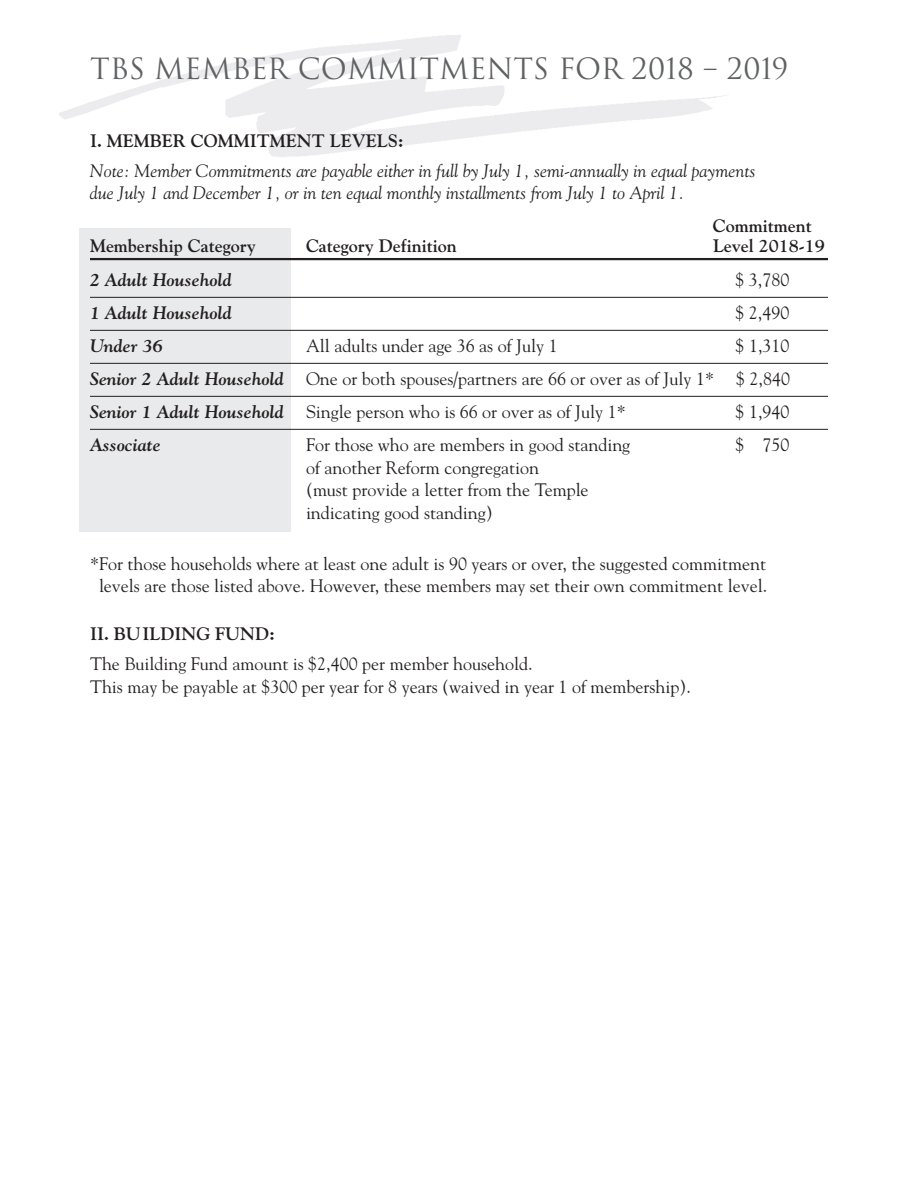
<style>
.page{position:relative;width:918px;height:1188px;background:#fff}
.page>*{position:absolute;margin:0;border:0;box-sizing:border-box;transform-origin:0 0}
.t1{font:28.5px "Trajan Pro 3";color:#5f6162}
.t2{font:18px/22.5px "Goudy";color:#231f20}
.t3{font:italic 18px/22.5px "Goudy";color:#231f20}
.t4{font:700 18px "Goudy";color:#231f20}
.t5{font:italic 700 18px "Goudy";color:#231f20}
.s1{font-weight:700;font-style:italic}
</style>
<div class="page">
<div style="left:80px;top:229px;width:211px;height:303px;background:#e9eaeb"></div>
<hr style="left:90px;top:258px;width:738px;height:2px;background:#231f20">
<hr style="left:90px;top:297px;width:738px;height:1px;background:#231f20">
<hr style="left:90px;top:330px;width:738px;height:1px;background:#231f20">
<hr style="left:90px;top:363px;width:738px;height:1px;background:#231f20">
<hr style="left:90px;top:396px;width:738px;height:1px;background:#231f20">
<hr style="left:90px;top:429px;width:738px;height:1px;background:#231f20">
<h1 class="t1" style="left:90px;top:58px;width:700px">TBS MEMBER COMMITMENTS FOR 2018 – 2019</h1>
<p class="t4" style="left:90px;top:130px;width:315px">I. MEMBER COMMITMENT LEVELS:</p>
<p class="t3" style="left:90px;top:160px;width:667px">Note: Member Commitments are payable either in full by July 1, semi-annually in equal payments due July 1 and December 1, or in ten equal monthly installments from July 1 to April 1.</p>
<p class="t4" style="left:713px;top:216px;width:100px">Commitment</p>
<p class="t4" style="left:90px;top:235px;width:167px">Membership Category</p>
<p class="t4" style="left:306px;top:235px;width:152px">Category Definition</p>
<p class="t4" style="left:713px;top:235px;width:113px">Level 2018-19</p>
<p class="t5" style="left:90px;top:270px;width:143px">2 Adult Household</p>
<p class="t2" style="left:735px;top:269px;width:55px">$ 3,780</p>
<p class="t5" style="left:90px;top:303px;width:143px">1 Adult Household</p>
<p class="t2" style="left:735px;top:302px;width:55px">$ 2,490</p>
<p class="t5" style="left:90px;top:336px;width:74px">Under 36</p>
<p class="t2" style="left:306px;top:335px;width:253px">All adults under age 36 as of July 1</p>
<p class="t2" style="left:90px;top:330px;width:702px;line-height:33px;text-align:justify;text-indent:646px">$ 1,310<br><span class="s1">Senior 2 Adult Household</span> One or both spouses/partners are 66 or over as of July 1* $ 2,840<br><span class="s1">Senior 1 Adult Household</span> Single person who is 66 or over as of July 1*</p>
<p class="t2" style="left:735px;top:401px;width:55px">$ 1,940</p>
<p class="t5" style="left:90px;top:435px;width:72px">Associate</p>
<p class="t2" style="left:306px;top:434px;width:326px">For those who are members in good standing</p>
<p class="t2" style="left:736px;top:434px;width:55px">$ 750</p>
<p class="t2" style="left:306px;top:457px;width:284px">of another Reform congregation<br>(must provide a letter from the Temple indicating good standing)</p>
<p class="t2" style="left:90px;top:553px;width:679px;text-align:center">*For those households where at least one adult is 90 years or over, the suggested commitment levels are those listed above. However, these members may set their own commitment level.</p>
<p class="t4" style="left:90px;top:624px;width:187px">II. BUILDING FUND:</p>
<p class="t2" style="left:90px;top:653px;width:602px">The Building Fund amount is $2,400 per member household.<br>This may be payable at $300 per year for 8 years (waived in year 1 of membership).</p>
</div>
